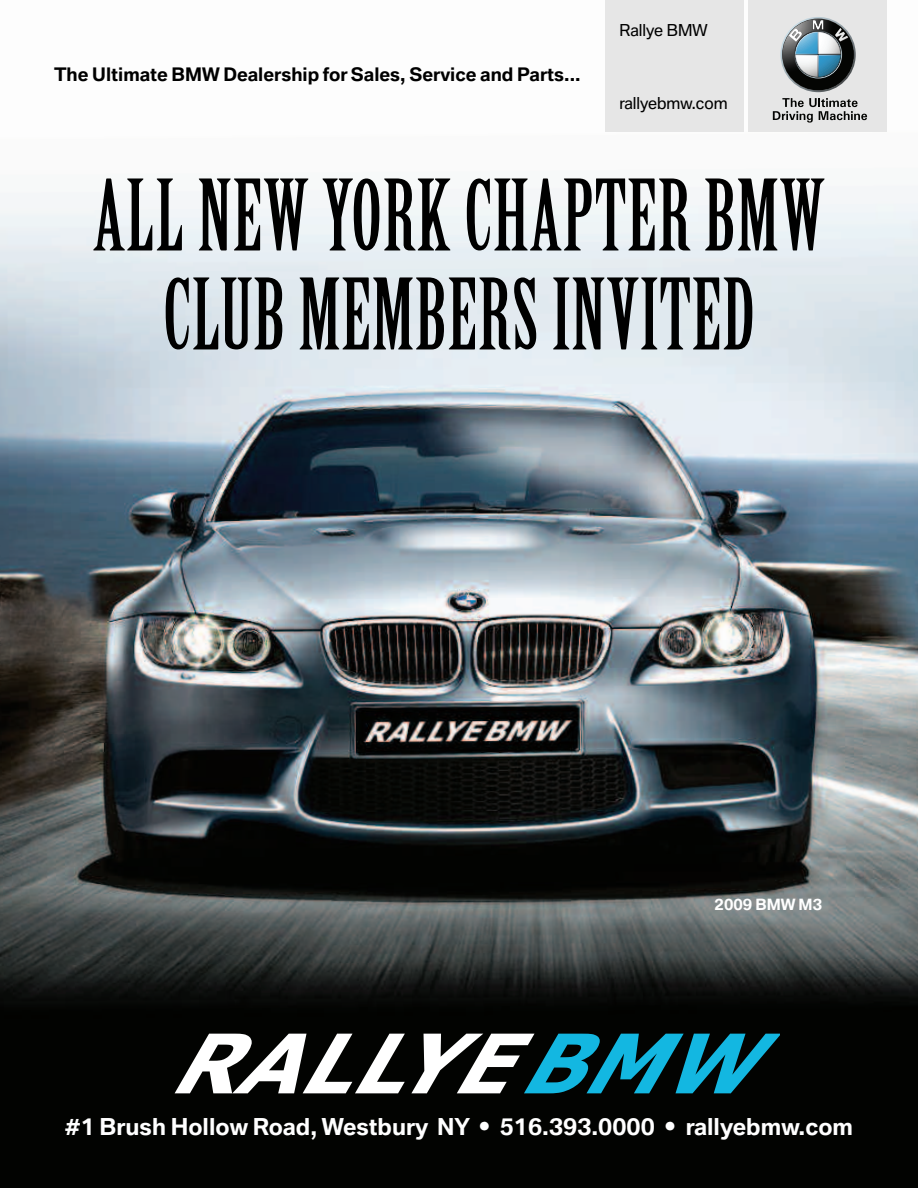
<style>
.page{position:relative;width:918px;height:1188px;background:#fff}
.page>*{position:absolute;margin:0;border:0;box-sizing:border-box;transform-origin:0 0}
.t1{font:96px/99px "Birch Std+UOEARE";letter-spacing:.01em;color:#000;text-align:center}
.t2{font:22.5px "BMW Type Regular Bold+T42+OYOCLT";color:#fff}
.t3{font:18px "BMW Type Regular Bold+T42+OYOCLT";color:#000}
.t4{font:15.9px "BMW Type Regular Regular+T42+PNSQCD";color:#000}
.t5{font:15px "BMW Type Regular Bold+T42+OYOCLT";color:#fff}
</style>
<div class="page">
<img style="left:0;top:0;width:918px;height:1188px">
<div style="left:749px;top:0;width:138px;height:132px;background:#e6e6e6"></div>
<div style="left:605px;top:0;width:138px;height:132px;background:#e6e6e6"></div>
<svg style="left:780px;top:17px;width:76px;height:75px"></svg>
<svg style="left:773px;top:98px;width:94px;height:25px"></svg>
<svg style="left:175px;top:1034px;width:230px;height:59px"></svg>
<svg style="left:411px;top:1034px;width:369px;height:59px;background:#2d6977"></svg>
<p class="t3" style="left:54px;top:63px;width:528px">The Ultimate BMW Dealership for Sales, Service and Parts...</p>
<p class="t4" style="left:619px;top:20px;width:90px">Rallye BMW</p>
<p class="t4" style="left:619px;top:93px;width:110px">rallyebmw.com</p>
<h1 class="t1" style="left:93px;top:171px;width:733px">ALL NEW YORK CHAPTER BMW<br>CLUB MEMBERS INVITED</h1>
<p class="t5" style="left:715px;top:894px;width:109px">2009 BMW M3</p>
<p class="t2" style="left:65px;top:1111px;width:790px">#1 Brush Hollow Road, Westbury NY • 516.393.0000 • rallyebmw.com</p>
</div>
